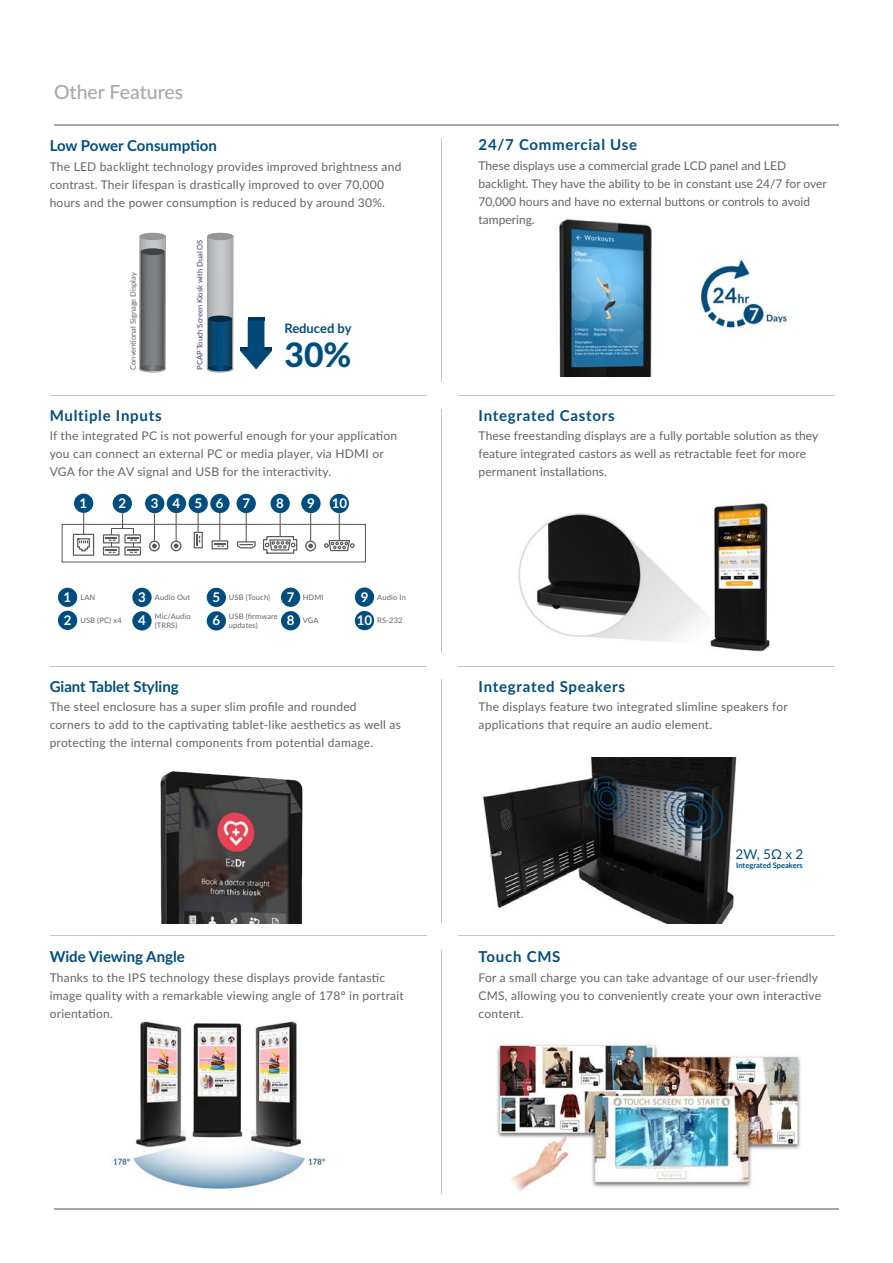
<style>
.page{position:relative;width:893px;height:1263px;background:#fff}
.page>*{position:absolute;margin:0;border:0;box-sizing:border-box;transform-origin:0 0}
.t1{font:800 33.75px "Lato";color:#004d7f}
.t2{font:500 19.5px "Lato";color:#a6a8ab}
.t3{font:700 15px "Lato";letter-spacing:.045em;color:#004d7f}
.t4{font:700 15px "Lato";color:#004d7f}
.t5{font:700 15px "Lato";letter-spacing:-.005em;color:#004d7f}
.t6{font:13.5px "Lato";color:#004d7f}
.t7{font:700 13.35px/23.5px "Lato";color:#fff}
.t8{font:700 12.9px "Lato";color:#004d7f}
.t9{font:12px/18px "Lato";letter-spacing:.02em;color:#646464}
.t10{font:12px/18px "Lato";color:#646464}
.t11{font:7.5px/9px "Lato";letter-spacing:.02em;color:#646464}
.t12{font:7.5px "Lato";color:#443777}
.t13{font:7.5px "Lato";color:#646464}
.t14{font:700 7.5px "Lato";color:#004d7f}
</style>
<div class="page">
<hr style="left:54px;top:124px;width:785px;height:2px;background:#a6a8ab">
<hr style="left:54px;top:1208px;width:785px;height:1px;background:#a6a8ab">
<img style="left:559px;top:219px;width:230px;height:157px">
<div style="left:103px;top:534px;width:17px;height:9px;border:1px solid #58595b"></div>
<div style="left:103px;top:546px;width:17px;height:10px;border:1px solid #58595b"></div>
<div style="left:124px;top:534px;width:17px;height:9px;border:1px solid #58595b"></div>
<div style="left:212px;top:540px;width:16px;height:9px;border:1px solid #58595b"></div>
<div style="left:194px;top:532px;width:9px;height:16px;border:1px solid #58595b"></div>
<div style="left:124px;top:546px;width:17px;height:10px;border:1px solid #58595b"></div>
<svg style="left:236px;top:513px;width:20px;height:36px"></svg>
<svg style="left:262px;top:513px;width:36px;height:41px"></svg>
<svg style="left:305px;top:513px;width:11px;height:38px"></svg>
<svg style="left:324px;top:513px;width:31px;height:39px"></svg>
<svg style="left:106px;top:513px;width:33px;height:40px"></svg>
<div style="left:62px;top:524px;width:304px;height:38px;border:1px solid #58595b"></div>
<svg style="left:76px;top:510px;width:15px;height:42px"></svg>
<div style="left:73px;top:534px;width:21px;height:22px;border:1px solid #58595b"></div>
<svg style="left:149px;top:513px;width:11px;height:38px"></svg>
<svg style="left:171px;top:513px;width:10px;height:38px"></svg>
<div style="left:74px;top:494px;width:19px;height:19px;background:#004d7f;border-radius:50%"></div>
<div style="left:113px;top:494px;width:19px;height:19px;background:#004d7f;border-radius:50%"></div>
<div style="left:145px;top:494px;width:19px;height:19px;background:#004d7f;border-radius:50%"></div>
<div style="left:167px;top:494px;width:19px;height:19px;background:#004d7f;border-radius:50%"></div>
<div style="left:237px;top:494px;width:19px;height:19px;background:#004d7f;border-radius:50%"></div>
<div style="left:271px;top:494px;width:19px;height:19px;background:#004d7f;border-radius:50%"></div>
<div style="left:301px;top:494px;width:20px;height:19px;background:#004d7f;border-radius:50%"></div>
<div style="left:330px;top:494px;width:19px;height:19px;background:#004d7f;border-radius:50%"></div>
<div style="left:58px;top:588px;width:19px;height:19px;background:#004d7f;border-radius:50%"></div>
<div style="left:58px;top:611px;width:19px;height:19px;background:#004d7f;border-radius:50%"></div>
<div style="left:132px;top:588px;width:20px;height:19px;background:#004d7f;border-radius:50%"></div>
<div style="left:132px;top:611px;width:20px;height:19px;background:#004d7f;border-radius:50%"></div>
<div style="left:207px;top:588px;width:19px;height:19px;background:#004d7f;border-radius:50%"></div>
<div style="left:207px;top:611px;width:19px;height:19px;background:#004d7f;border-radius:50%"></div>
<div style="left:281px;top:588px;width:19px;height:19px;background:#004d7f;border-radius:50%"></div>
<div style="left:281px;top:611px;width:19px;height:19px;background:#004d7f;border-radius:50%"></div>
<svg style="left:196px;top:513px;width:4px;height:33px"></svg>
<svg style="left:214px;top:511px;width:12px;height:36px"></svg>
<div style="left:210px;top:494px;width:20px;height:19px;background:#004d7f;border-radius:50%"></div>
<div style="left:189px;top:494px;width:19px;height:19px;background:#004d7f;border-radius:50%"></div>
<div style="left:355px;top:587px;width:19px;height:20px;background:#004d7f;border-radius:50%"></div>
<div style="left:355px;top:611px;width:19px;height:19px;background:#004d7f;border-radius:50%"></div>
<img style="left:518px;top:503px;width:252px;height:149px">
<img style="left:482px;top:757px;width:255px;height:166px">
<img style="left:497px;top:1044px;width:304px;height:147px">
<svg style="left:139px;top:233px;width:27px;height:140px;background:#7c7d80"></svg>
<svg style="left:207px;top:233px;width:27px;height:140px;background:#7b909f"></svg>
<svg style="left:248px;top:317px;width:16px;height:4px"></svg>
<svg style="left:240px;top:321px;width:32px;height:48px"></svg>
<img style="left:160px;top:771px;width:143px;height:152px">
<img style="left:112px;top:1021px;width:215px;height:169px">
<hr style="left:50px;top:666px;width:376px;height:1px;background:#c5c3c3">
<hr style="left:50px;top:936px;width:376px;height:1px;background:#c5c3c3">
<hr style="left:50px;top:395px;width:376px;height:1px;background:#c5c3c3">
<hr style="left:458px;top:666px;width:377px;height:1px;background:#c5c3c3">
<hr style="left:458px;top:936px;width:377px;height:1px;background:#c5c3c3">
<hr style="left:458px;top:395px;width:377px;height:1px;background:#c5c3c3">
<hr style="left:442px;top:139px;width:1px;height:243px;background:#c5c3c3">
<hr style="left:442px;top:409px;width:1px;height:244px;background:#c5c3c3">
<hr style="left:442px;top:680px;width:1px;height:243px;background:#c5c3c3">
<hr style="left:442px;top:950px;width:1px;height:244px;background:#c5c3c3">
<p class="t2" style="left:54px;top:77px;width:131px">Other Features</p>
<p class="t5" style="left:50px;top:135px;width:169px">Low Power Consumption</p>
<p class="t9" style="left:50px;top:157px;width:353px">The LED backlight technology provides improved brightness and contrast. Their lifespan is drastically improved to over 70,000 hours and the power consumption is reduced by around 30%.</p>
<p class="t13" style="left:128px;top:370px;width:99px;rotate:-90deg">Conventional Signage Display</p>
<p class="t12" style="left:194px;top:370px;width:132px;rotate:-90deg">PCAP Touch Screen Kiosk with Dual OS</p>
<p class="t8" style="left:284px;top:319px;width:69px">Reduced by</p>
<p class="t1" style="left:284px;top:330px;width:69px">30%</p>
<p class="t3" style="left:479px;top:134px;width:160px">24/7 Commercial Use</p>
<p class="t10" style="left:479px;top:156px;width:350px">These displays use a commercial grade LCD panel and LED backlight. They have the ability to be in constant use 24/7 for over 70,000 hours and have no external buttons or controls to avoid tampering.</p>
<p class="t3" style="left:50px;top:404px;width:113px">Multiple Inputs</p>
<p class="t3" style="left:479px;top:404px;width:138px">Integrated Castors</p>
<p class="t9" style="left:50px;top:426px;width:349px">If the integrated PC is not powerful enough for your application you can connect an external PC or media player, via HDMI or<br>VGA for the AV signal and USB for the interactivity.</p>
<p class="t7" style="left:79px;top:491px;width:9px">1</p>
<p class="t7" style="left:119px;top:491px;width:9px">2</p>
<p class="t7" style="left:151px;top:491px;width:31px">3 4</p>
<p class="t7" style="left:242px;top:491px;width:9px">7</p>
<p class="t7" style="left:276px;top:491px;width:9px">8</p>
<p class="t7" style="left:307px;top:491px;width:9px">9</p>
<p class="t7" style="left:332px;top:491px;width:17px">10</p>
<p class="t7" style="left:195px;top:491px;width:31px">5 6</p>
<p class="t7" style="left:64px;top:585px;width:9px;line-height:23px">1<br>2</p>
<p class="t7" style="left:138px;top:585px;width:9px">3<br>4</p>
<p class="t7" style="left:213px;top:585px;width:9px">5<br>6</p>
<p class="t7" style="left:287px;top:585px;width:9px">7<br>8</p>
<p class="t11" style="left:229px;top:592px;width:43px">USB (Touch)</p>
<p class="t11" style="left:229px;top:611px;width:51px">USB (firmware updates)</p>
<p class="t11" style="left:80px;top:592px;width:16px">LAN</p>
<p class="t11" style="left:155px;top:592px;width:37px">Audio Out</p>
<p class="t11" style="left:155px;top:611px;width:37px">Mic/Audio (TRRS)</p>
<p class="t11" style="left:80px;top:616px;width:43px">USB (PC) x4</p>
<p class="t11" style="left:303px;top:592px;width:22px">HDMI</p>
<p class="t11" style="left:303px;top:616px;width:17px">VGA</p>
<p class="t4" style="left:50px;top:675px;width:131px">Giant Tablet Styling</p>
<p class="t7" style="left:357px;top:584px;width:17px">9<br>10</p>
<p class="t11" style="left:377px;top:592px;width:30px">Audio In</p>
<p class="t11" style="left:377px;top:616px;width:27px">RS-232</p>
<p class="t9" style="left:50px;top:697px;width:353px">The steel enclosure has a super slim profile and rounded<br>corners to add to the captivating tablet-like aesthetics as well as protecting the internal components from potential damage.</p>
<p class="t4" style="left:50px;top:946px;width:137px">Wide Viewing Angle</p>
<p class="t9" style="left:50px;top:968px;width:356px">Thanks to the IPS technology these displays provide fantastic image quality with a remarkable viewing angle of 178° in portrait orientation.</p>
<p class="t9" style="left:479px;top:426px;width:341px">These freestanding displays are a fully portable solution as they feature integrated castors as well as retractable feet for more permanent installations.</p>
<p class="t3" style="left:479px;top:675px;width:148px">Integrated Speakers</p>
<p class="t9" style="left:479px;top:697px;width:311px">The displays feature two integrated slimline speakers for applications that require an audio element.</p>
<p class="t3" style="left:479px;top:946px;width:83px">Touch CMS</p>
<p class="t6" style="left:736px;top:844px;width:69px">2W, 5Ω x 2</p>
<p class="t14" style="left:736px;top:859px;width:68px">Integrated Speakers</p>
<p class="t9" style="left:479px;top:968px;width:344px">For a small charge you can take advantage of our user-friendly<br>CMS, allowing you to conveniently create your own interactive content.</p>
</div>
